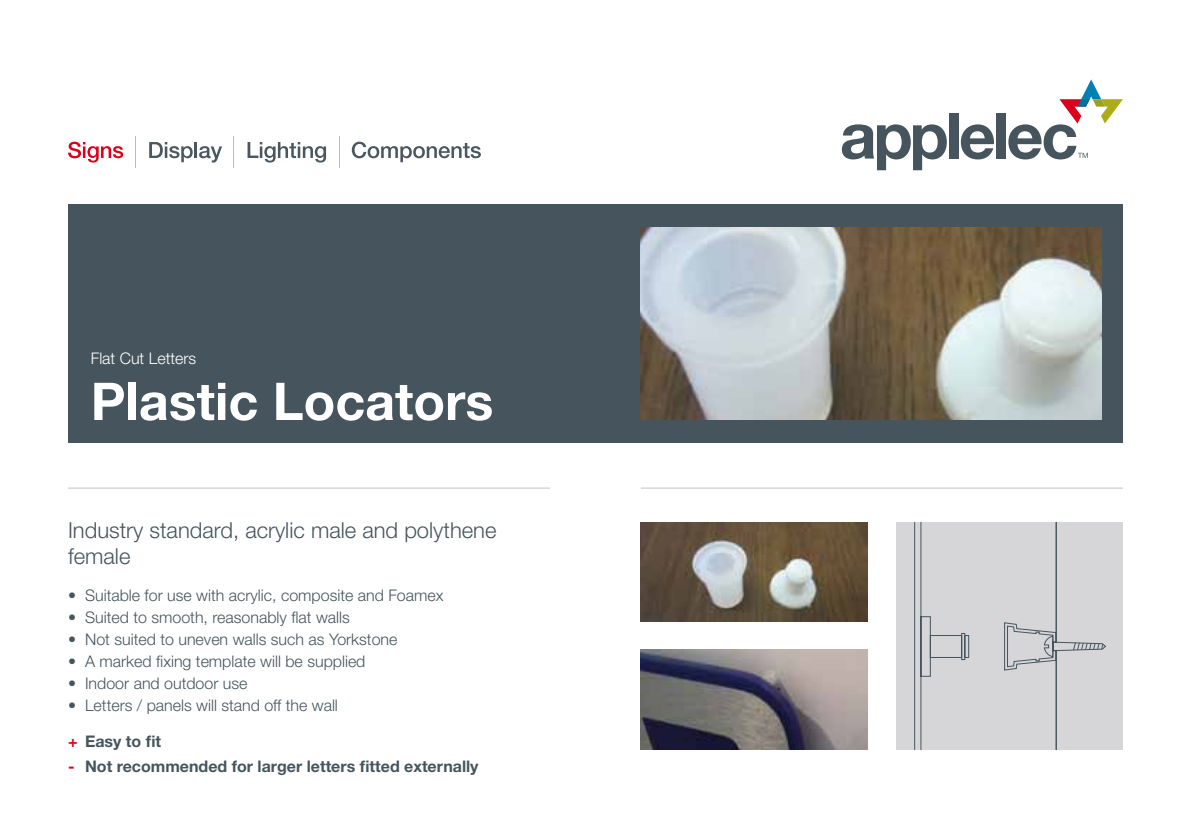
<style>
.page{position:relative;width:1191px;height:840px;background:#fff}
.page>*{position:absolute;margin:0;border:0;box-sizing:border-box;transform-origin:0 0}
.t1{font:700 52px "Helvetica Neue LT Std";color:#fff}
.t2{font:300 22px/26.4px "Helvetica Neue LT Std";color:#46555d}
.t3{font:300 16px "Helvetica Neue LT Std";color:#46555d}
.t4{font:700 16px "Helvetica Neue LT Std";color:#46555d}
.t5{font:300 16px "Helvetica Neue LT Std";color:#fff}
.s1{color:#db001b}
</style>
<div class="page">
<svg style="left:842px;top:124px;width:104px;height:46px"></svg>
<div style="left:949px;top:113px;width:9px;height:45px;background:#46555d"></div>
<svg style="left:960px;top:124px;width:34px;height:35px"></svg>
<div style="left:997px;top:113px;width:9px;height:45px;background:#46555d"></div>
<svg style="left:1008px;top:79px;width:115px;height:80px"></svg>
<hr style="left:136px;top:136px;width:1px;height:32px;background:#b7bcbf">
<hr style="left:233px;top:136px;width:1px;height:32px;background:#b7bcbf">
<hr style="left:339px;top:136px;width:1px;height:32px;background:#b7bcbf">
<svg style="left:68px;top:142px;width:55px;height:20px"></svg>
<svg style="left:149px;top:142px;width:73px;height:20px"></svg>
<svg style="left:247px;top:142px;width:79px;height:20px"></svg>
<svg style="left:352px;top:142px;width:129px;height:20px"></svg>
<div style="left:68px;top:204px;width:1055px;height:238px;background:#46555d"></div>
<img style="left:641px;top:227px;width:460px;height:193px">
<hr style="left:68px;top:487px;width:482px;height:1px;background:#c3c3c5">
<hr style="left:641px;top:487px;width:482px;height:1px;background:#c3c3c5">
<img style="left:641px;top:522px;width:226px;height:99px">
<div style="left:896px;top:522px;width:227px;height:226px;background:#d6d6d8"></div>
<svg style="left:914px;top:522px;width:94px;height:226px"></svg>
<hr style="left:1055px;top:650px;width:2px;height:98px;background:#46555d">
<hr style="left:1055px;top:522px;width:2px;height:120px;background:#46555d">
<svg style="left:1004px;top:621px;width:102px;height:49px"></svg>
<img style="left:641px;top:649px;width:226px;height:99px">
<p class="t5" style="left:91px;top:348px;width:107px">Flat Cut Letters</p>
<h1 class="t1" style="left:91px;top:369px;width:404px">Plastic Locators</h1>
<h2 class="t2" style="left:68px;top:516px;width:430px">Industry standard, acrylic male and polythene female</h2>
<p class="t3" style="left:68px;top:584px;width:377px">• Suitable for use with acrylic, composite and Foamex</p>
<p class="t3" style="left:68px;top:606px;width:283px">• Suited to smooth, reasonably flat walls</p>
<p class="t3" style="left:68px;top:628px;width:331px">• Not suited to uneven walls such as Yorkstone</p>
<p class="t3" style="left:68px;top:650px;width:299px">• A marked fixing template will be supplied</p>
<p class="t3" style="left:68px;top:672px;width:181px">• Indoor and outdoor use</p>
<p class="t3" style="left:68px;top:694px;width:271px">• Letters / panels will stand off the wall</p>
<p class="t4" style="left:68px;top:731px;width:95px"><span class="s1">+</span> Easy to fit</p>
<p class="t4" style="left:68px;top:755px;width:412px"><span class="s1">-</span> Not recommended for larger letters fitted externally</p>
</div>
